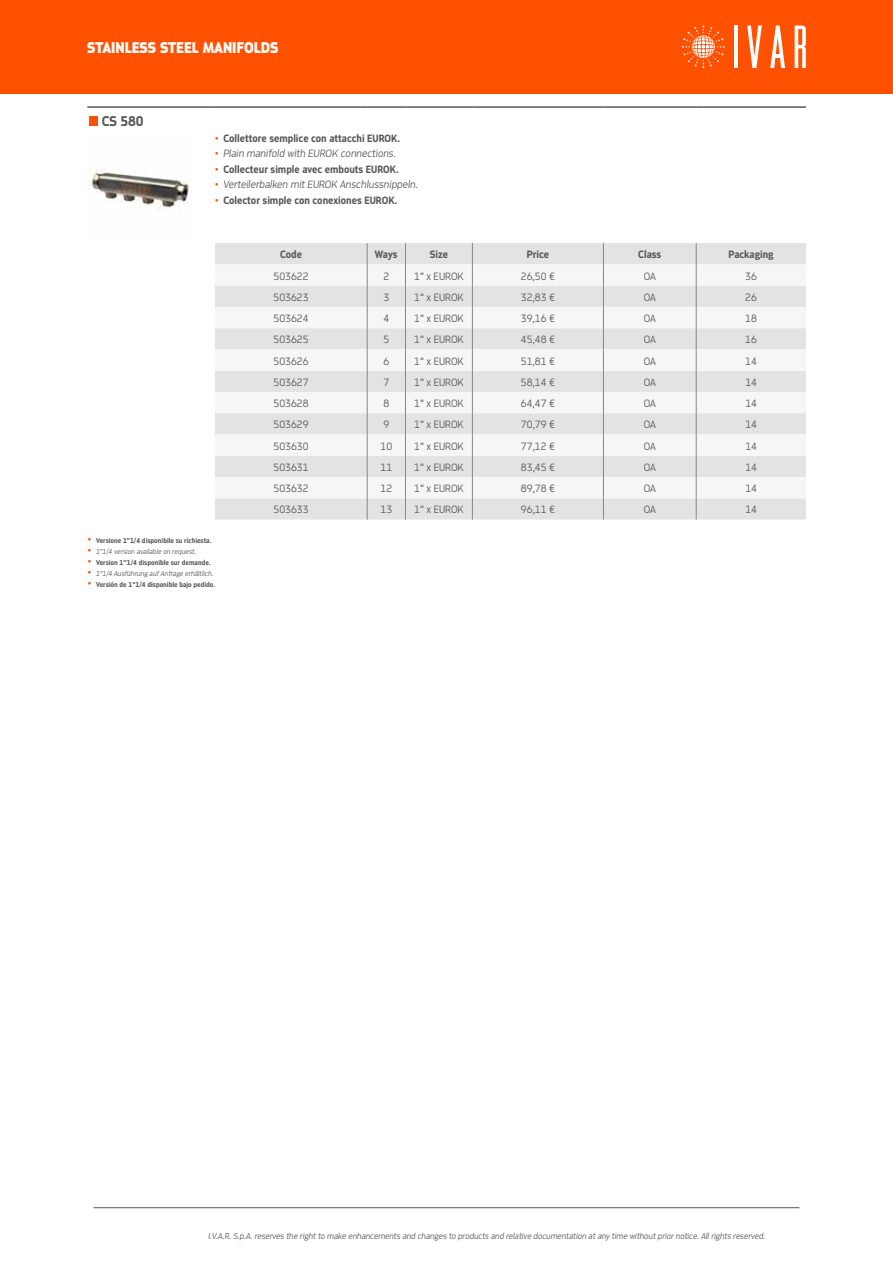
<style>
.page{position:relative;width:893px;height:1263px;background:#fff}
.page>*{position:absolute;margin:0;border:0;box-sizing:border-box;transform-origin:0 0}
.t1{font:16.5px "Metroflex Uni Hvy";color:#fff}
.t2{font:700 15px "Metroflex Uni";color:#575756}
.t3{font:300 11.25px "Metroflex Uni";color:#575756}
.t4{font:700 11.25px "Metroflex Uni";color:#575756}
.t5{font:italic 300 11.25px "Metroflex Uni";color:#575756}
.t6{font:italic 300 9px "Metroflex Uni";color:#575756}
.t7{font:700 7.5px "Metroflex Uni";color:#575756}
.t8{font:italic 300 7.5px "Metroflex Uni";color:#575756}
.s1{font-weight:400;color:#ff5100}
.s2{font-weight:400;font-style:normal;color:#ff5100}
.s3{font-weight:400;font-size:11.25px;color:#ff5100}
.s4{font-weight:400;font-style:normal;font-size:11.25px;color:#ff5100}
</style>
<div class="page">
<div style="left:0;top:0;width:893px;height:94px;background:#ff5100"></div>
<svg style="left:682px;top:26px;width:43px;height:42px"></svg>
<hr style="left:734px;top:26px;width:4px;height:42px;background:#fff">
<svg style="left:747px;top:26px;width:15px;height:42px"></svg>
<svg style="left:770px;top:26px;width:15px;height:42px"></svg>
<svg style="left:795px;top:26px;width:11px;height:42px"></svg>
<hr style="left:94px;top:1207px;width:705px;height:1px;background:#575756">
<div style="left:215px;top:243px;width:591px;height:276px;background:#e3e3e3"></div>
<svg style="left:215px;top:264px;width:591px;height:234px;fill:#f6f6f6"></svg>
<svg style="left:405px;top:243px;width:1px;height:276px"></svg>
<hr style="left:87px;top:106px;width:128px;height:2px;background:#575756">
<hr style="left:215px;top:106px;width:152px;height:2px;background:#575756">
<hr style="left:367px;top:106px;width:38px;height:2px;background:#575756">
<hr style="left:405px;top:106px;width:67px;height:2px;background:#575756">
<hr style="left:472px;top:106px;width:131px;height:2px;background:#575756">
<hr style="left:603px;top:106px;width:93px;height:2px;background:#575756">
<hr style="left:696px;top:106px;width:110px;height:2px;background:#575756">
<svg style="left:472px;top:243px;width:1px;height:276px"></svg>
<svg style="left:603px;top:243px;width:1px;height:276px"></svg>
<svg style="left:696px;top:243px;width:1px;height:276px"></svg>
<svg style="left:367px;top:243px;width:1px;height:276px"></svg>
<div style="left:89px;top:116px;width:9px;height:10px;background:#ff5100"></div>
<img style="left:88px;top:169px;width:103px;height:41px">
<h1 class="t1" style="left:87px;top:38px;width:193px">STAINLESS STEEL MANIFOLDS</h1>
<h2 class="t2" style="left:102px;top:112px;width:44px">CS 580</h2>
<p class="t4" style="left:215px;top:131px;width:187px"><span class="s1">•</span> Collettore semplice con attacchi EUROK.</p>
<p class="t5" style="left:215px;top:147px;width:183px"><span class="s2">•</span> Plain manifold with EUROK connections.</p>
<p class="t4" style="left:215px;top:163px;width:185px"><span class="s1">•</span> Collecteur simple avec embouts EUROK.</p>
<p class="t5" style="left:215px;top:178px;width:205px"><span class="s2">•</span> Verteilerbalken mit EUROK Anschlussnippeln.</p>
<p class="t4" style="left:215px;top:194px;width:184px"><span class="s1">•</span> Colector simple con conexiones EUROK.</p>
<p class="t4" style="left:280px;top:248px;width:24px">Code</p>
<p class="t4" style="left:375px;top:248px;width:24px">Ways</p>
<p class="t4" style="left:430px;top:248px;width:20px">Size</p>
<p class="t4" style="left:527px;top:248px;width:24px">Price</p>
<p class="t4" style="left:638px;top:248px;width:25px">Class</p>
<p class="t4" style="left:729px;top:248px;width:46px">Packaging</p>
<p class="t3" style="left:274px;top:269px;width:37px">503622</p>
<p class="t3" style="left:383px;top:269px;width:7px">2</p>
<p class="t3" style="left:414px;top:269px;width:51px">1“ x EUROK</p>
<p class="t3" style="left:521px;top:269px;width:36px">26,50 €</p>
<p class="t3" style="left:644px;top:269px;width:14px">OA</p>
<p class="t3" style="left:745px;top:269px;width:13px">36</p>
<p class="t3" style="left:274px;top:291px;width:37px">503623</p>
<p class="t3" style="left:383px;top:291px;width:7px">3</p>
<p class="t3" style="left:414px;top:291px;width:51px">1“ x EUROK</p>
<p class="t3" style="left:521px;top:291px;width:36px">32,83 €</p>
<p class="t3" style="left:644px;top:291px;width:14px">OA</p>
<p class="t3" style="left:745px;top:291px;width:13px">26</p>
<p class="t3" style="left:274px;top:312px;width:37px">503624</p>
<p class="t3" style="left:383px;top:312px;width:7px">4</p>
<p class="t3" style="left:414px;top:312px;width:51px">1“ x EUROK</p>
<p class="t3" style="left:521px;top:312px;width:36px">39,16 €</p>
<p class="t3" style="left:644px;top:312px;width:14px">OA</p>
<p class="t3" style="left:745px;top:312px;width:13px">18</p>
<p class="t3" style="left:274px;top:333px;width:37px">503625</p>
<p class="t3" style="left:383px;top:333px;width:7px">5</p>
<p class="t3" style="left:414px;top:333px;width:51px">1“ x EUROK</p>
<p class="t3" style="left:521px;top:333px;width:36px">45,48 €</p>
<p class="t3" style="left:644px;top:333px;width:14px">OA</p>
<p class="t3" style="left:745px;top:333px;width:13px">16</p>
<p class="t3" style="left:274px;top:354px;width:37px">503626</p>
<p class="t3" style="left:383px;top:354px;width:7px">6</p>
<p class="t3" style="left:414px;top:354px;width:51px">1“ x EUROK</p>
<p class="t3" style="left:521px;top:354px;width:36px">51,81 €</p>
<p class="t3" style="left:644px;top:354px;width:14px">OA</p>
<p class="t3" style="left:745px;top:354px;width:13px">14</p>
<p class="t3" style="left:274px;top:376px;width:37px">503627</p>
<p class="t3" style="left:383px;top:376px;width:7px">7</p>
<p class="t3" style="left:414px;top:376px;width:51px">1“ x EUROK</p>
<p class="t3" style="left:521px;top:376px;width:36px">58,14 €</p>
<p class="t3" style="left:644px;top:376px;width:14px">OA</p>
<p class="t3" style="left:745px;top:376px;width:13px">14</p>
<p class="t3" style="left:274px;top:397px;width:37px">503628</p>
<p class="t3" style="left:383px;top:397px;width:7px">8</p>
<p class="t3" style="left:414px;top:397px;width:51px">1“ x EUROK</p>
<p class="t3" style="left:521px;top:397px;width:36px">64,47 €</p>
<p class="t3" style="left:644px;top:397px;width:14px">OA</p>
<p class="t3" style="left:745px;top:397px;width:13px">14</p>
<p class="t3" style="left:274px;top:418px;width:37px">503629</p>
<p class="t3" style="left:383px;top:418px;width:7px">9</p>
<p class="t3" style="left:414px;top:418px;width:51px">1“ x EUROK</p>
<p class="t3" style="left:521px;top:418px;width:36px">70,79 €</p>
<p class="t3" style="left:644px;top:418px;width:14px">OA</p>
<p class="t3" style="left:745px;top:418px;width:13px">14</p>
<p class="t3" style="left:274px;top:439px;width:37px">503630</p>
<p class="t3" style="left:381px;top:439px;width:13px">10</p>
<p class="t3" style="left:414px;top:439px;width:51px">1“ x EUROK</p>
<p class="t3" style="left:521px;top:439px;width:36px">77,12 €</p>
<p class="t3" style="left:644px;top:439px;width:14px">OA</p>
<p class="t3" style="left:745px;top:439px;width:13px">14</p>
<p class="t3" style="left:274px;top:461px;width:37px">503631</p>
<p class="t3" style="left:381px;top:461px;width:13px">11</p>
<p class="t3" style="left:414px;top:461px;width:51px">1“ x EUROK</p>
<p class="t3" style="left:521px;top:461px;width:36px">83,45 €</p>
<p class="t3" style="left:644px;top:461px;width:14px">OA</p>
<p class="t3" style="left:745px;top:461px;width:13px">14</p>
<p class="t3" style="left:274px;top:482px;width:37px">503632</p>
<p class="t3" style="left:381px;top:482px;width:13px">12</p>
<p class="t3" style="left:414px;top:482px;width:51px">1“ x EUROK</p>
<p class="t3" style="left:521px;top:482px;width:36px">89,78 €</p>
<p class="t3" style="left:644px;top:482px;width:14px">OA</p>
<p class="t3" style="left:745px;top:482px;width:13px">14</p>
<p class="t3" style="left:274px;top:503px;width:37px">503633</p>
<p class="t3" style="left:381px;top:503px;width:13px">13</p>
<p class="t3" style="left:414px;top:503px;width:51px">1“ x EUROK</p>
<p class="t3" style="left:521px;top:503px;width:36px">96,11 €</p>
<p class="t3" style="left:644px;top:503px;width:14px">OA</p>
<p class="t3" style="left:745px;top:503px;width:13px">14</p>
<p class="t7" style="left:88px;top:536px;width:125px"><span class="s3">•</span> Versione 1”1/4 disponibile su richiesta.</p>
<p class="t8" style="left:88px;top:547px;width:110px"><span class="s4">•</span> 1”1/4 version available on request.</p>
<p class="t7" style="left:88px;top:558px;width:125px"><span class="s3">•</span> Version 1’’1/4 disponible sur demande.</p>
<p class="t8" style="left:88px;top:569px;width:127px"><span class="s4">•</span> 1“1/4 Ausführung auf Anfrage erhältlich.</p>
<p class="t7" style="left:88px;top:580px;width:129px"><span class="s3">•</span> Versión de 1“1/4 disponible bajo pedido.</p>
<p class="t6" style="left:209px;top:1231px;width:558px">I.V.A.R. S.p.A. reserves the right to make enhancements and changes to products and relative documentation at any time without prior notice. All rights reserved.</p>
</div>
